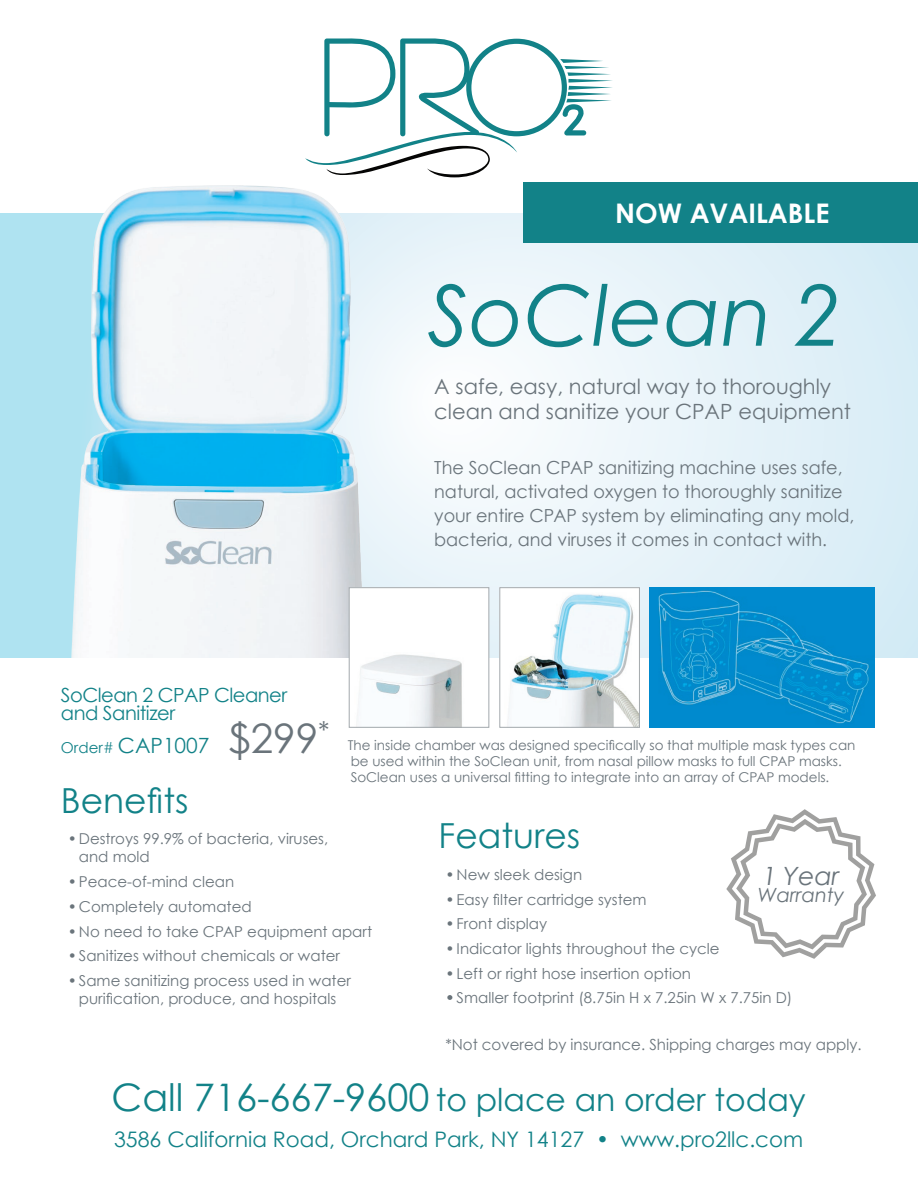
<style>
.page{position:relative;width:918px;height:1188px;background:#fff}
.page>*{position:absolute;margin:0;border:0;box-sizing:border-box;transform-origin:0 0}
.t1{font:italic 84px "Century Gothic";color:#128288}
.t2{font:40.65px "Century Gothic";color:#6a747b}
.t3{font:34.5px "Century Gothic";color:#128288}
.t4{font:31.5px "Century Gothic";color:#128288}
.t5{font:700 27px "Century Gothic";color:#fff}
.t6{font:italic 25.2px "Century Gothic";color:#6a747b}
.t7{font:21.3px "Century Gothic";color:#128288}
.t8{font:21px/25.2px "Century Gothic";color:#6a747b}
.t9{font:21px "Century Gothic";color:#128288}
.t10{font:19.5px/18px "Century Gothic";letter-spacing:-.025em;color:#128288}
.t11{font:italic 19.5px "Century Gothic";color:#6a747b}
.t12{font:18px/24px "Century Gothic";color:#6a747b}
.t13{font:15.3px "Century Gothic";color:#6a747b}
.t14{font:15px/18px "Century Gothic";color:#6a747b}
.t15{font:13.5px/15.9px "Century Gothic";color:#6a747b}
.s1{font-size:15px}
.s2{font-size:37.95px}
</style>
<div class="page">
<svg style="left:0;top:213px;width:918px;height:446px"></svg>
<img style="left:61px;top:185px;width:313px;height:474px">
<div style="left:524px;top:182px;width:394px;height:60px;background:#128288"></div>
<img style="left:501px;top:589px;width:137px;height:137px">
<div style="left:499px;top:587px;width:141px;height:141px;border:1px solid #a3a9ad"></div>
<img style="left:351px;top:589px;width:136px;height:137px">
<div style="left:349px;top:587px;width:140px;height:141px;border:1px solid #a3a9ad"></div>
<svg style="left:726px;top:809px;width:150px;height:150px"></svg>
<img style="left:650px;top:588px;width:224px;height:139px">
<svg style="left:305px;top:38px;width:307px;height:139px"></svg>
<h3 class="t5" style="left:615px;top:193px;width:216px">NOW AVAILABLE</h3>
<h1 class="t1" style="left:428px;top:257px;width:416px">SoClean 2</h1>
<h3 class="t8" style="left:434px;top:373px;width:418px">A safe, easy, natural way to thoroughly clean and sanitize your CPAP equipment</h3>
<p class="t12" style="left:434px;top:456px;width:410px">The SoClean CPAP sanitizing machine uses safe,</p>
<p class="t12" style="left:434px;top:480px;width:422px">natural, activated oxygen to thoroughly sanitize your entire CPAP system by eliminating any mold, bacteria, and viruses it comes in contact with.</p>
<h3 class="t10" style="left:61px;top:686px;width:228px">SoClean 2 CPAP Cleaner and Sanitizer</h3>
<h3 class="t9" style="left:61px;top:730px;width:150px"><span class="s1">Order#</span> CAP1007</h3>
<h2 class="t2" style="left:228px;top:710px;width:103px">$299<sup>*</sup></h2>
<p class="t15" style="left:348px;top:737px;width:509px">The inside chamber was designed specifically so that multiple mask types can be used within the SoClean unit, from nasal pillow masks to full CPAP masks.<br>SoClean uses a universal fitting to integrate into an array of CPAP models.</p>
<h3 class="t3" style="left:439px;top:812px;width:143px">Features</h3>
<p class="t14" style="left:445px;top:865px;width:138px">•New sleek design</p>
<h3 class="t3" style="left:61px;top:776px;width:129px">Benefits</h3>
<p class="t14" style="left:79px;top:830px;width:251px;text-indent:-11px">•Destroys 99.9% of bacteria, viruses, and mold</p>
<p class="t14" style="left:68px;top:872px;width:168px">•Peace-of-mind clean</p>
<p class="t14" style="left:68px;top:897px;width:186px">• Completely automated</p>
<p class="t14" style="left:68px;top:922px;width:306px">•No need to take CPAP equipment apart</p>
<p class="t14" style="left:68px;top:947px;width:274px">•Sanitizes without chemicals or water</p>
<p class="t14" style="left:68px;top:971px;width:285px;text-align:center">•Same sanitizing process used in water purification, produce, and hospitals</p>
<h3 class="t6" style="left:763px;top:858px;width:78px">1 Year</h3>
<h3 class="t11" style="left:758px;top:881px;width:88px">Warranty</h3>
<p class="t14" style="left:445px;top:890px;width:203px">•Easy filter cartridge system</p>
<p class="t14" style="left:445px;top:915px;width:103px">•Front display</p>
<p class="t14" style="left:445px;top:939px;width:276px">•Indicator lights throughout the cycle</p>
<p class="t14" style="left:445px;top:964px;width:247px">•Left or right hose insertion option</p>
<p class="t14" style="left:445px;top:989px;width:349px">•Smaller footprint (8.75in H x 7.25in W x 7.75in D)</p>
<p class="t13" style="left:445px;top:1034px;width:418px">*Not covered by insurance. Shipping charges may apply.</p>
<h3 class="t4" style="left:112px;top:1078px;width:696px"><span class="s2">Call 716-667-9600</span> to place an order today</h3>
<h3 class="t7" style="left:114px;top:1125px;width:691px">3586 California Road, Orchard Park, NY 14127 • www.pro2llc.com</h3>
</div>
